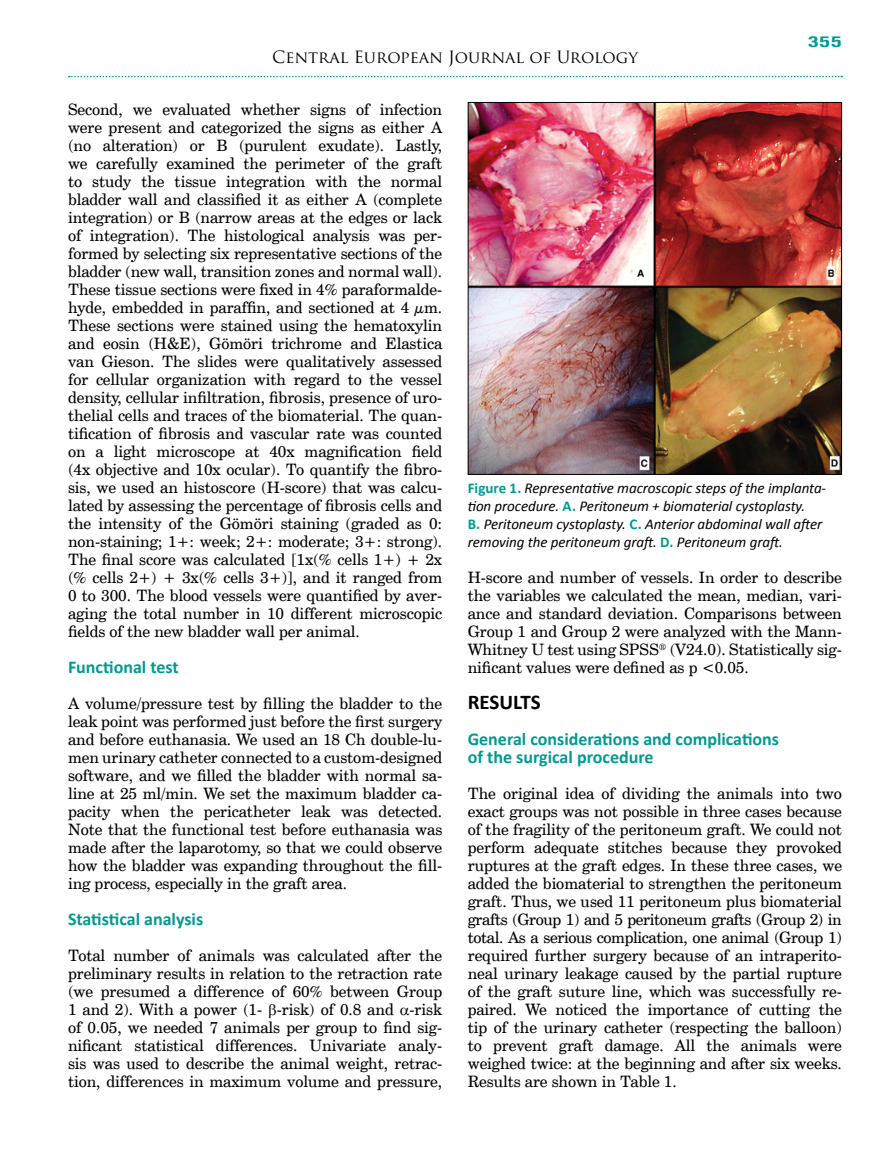
<style>
.page{position:relative;width:893px;height:1174px;background:#fff}
.page>*{position:absolute;margin:0;border:0;box-sizing:border-box;transform-origin:0 0}
.t1{font:700 21px "Calibri";letter-spacing:-.005em;color:#000}
.t2{font:700 18px/18px "Calibri";color:#009a93}
.t3{font:16.5px "Trajan Pro";color:#000}
.t4{font:15.75px/18px "Cent Schbook EU";letter-spacing:-.005em;color:#000;text-align:justify}
.t5{font:italic 15px/18px "Calibri";letter-spacing:-.005em;color:#000}
.t6{font:15px "Alternate Gothic No 2 EU";color:#009a93;scale:2 1}
.s1{font-weight:700;font-style:normal;color:#009a93}
</style>
<div class="page">
<svg style="left:69px;top:76px;width:773px;height:1px"></svg>
<img style="left:470px;top:104px;width:370px;height:369px">
<div style="left:468px;top:102px;width:374px;height:373px;border:1px solid #000"></div>
<p class="t3" style="left:272px;top:47px;width:367px">Central European Journal of Urology</p>
<p class="t6" style="left:808px;top:33px;width:19px">355</p>
<p class="t4" style="left:68px;top:101px;width:376px">Second, we evaluated whether signs of infection were present and categorized the signs as either A (no alteration) or B (purulent exudate). Lastly, we carefully examined the perimeter of the graft to study the tissue integration with the normal bladder wall and classified it as either A (complete integration) or B (narrow areas at the edges or lack of integration). The histological analysis was per&shy;formed by selecting six representative sections of the bladder (new wall, transition zones and normal wall).<br>These tissue sections were fixed in 4% paraformalde&shy;hyde, embedded in paraffin, and sectioned at 4 µm.<br>These sections were stained using the hematoxylin and eosin (H&amp;E), Gömöri trichrome and Elastica van Gieson. The slides were qualitatively assessed for cellular organization with regard to the vessel density, cellular infiltration, fibrosis, presence of uro&shy;thelial cells and traces of the biomaterial. The quan&shy;tification of fibrosis and vascular rate was counted on a light microscope at 40x magnification field (4x objective and 10x ocular). To quantify the fibro&shy;sis, we used an histoscore (H-score) that was calcu&shy;lated by assessing the percentage of fibrosis cells and the intensity of the Gömöri staining (graded as 0: non-staining; 1+: week; 2+: moderate; 3+: strong).<br>The final score was calculated [1x(% cells 1+) + 2x (% cells 2+) + 3x(% cells 3+)], and it ranged from 0 to 300. The blood vessels were quantified by aver&shy;aging the total number in 10 different microscopic fields of the new bladder wall per animal.</p>
<p class="t2" style="left:68px;top:658px;width:112px">Functional test</p>
<p class="t4" style="left:68px;top:695px;width:376px">A volume/pressure test by filling the bladder to the leak point was performed just before the first surgery and before euthanasia. We used an 18 Ch double-lu&shy;men urinary catheter connected to a custom-designed software, and we filled the bladder with normal sa&shy;line at 25 ml/min. We set the maximum bladder ca&shy;pacity when the pericatheter leak was detected.<br>Note that the functional test before euthanasia was made after the laparotomy, so that we could observe how the bladder was expanding throughout the fill&shy;ing process, especially in the graft area.</p>
<p class="t2" style="left:68px;top:910px;width:137px">Statistical analysis</p>
<p class="t4" style="left:68px;top:947px;width:376px">Total number of animals was calculated after the preliminary results in relation to the retraction rate (we presumed a difference of 60% between Group 1 and 2). With a power (1- -risk) of 0.8 and -risk of 0.05, we needed 7 animals per group to find sig&shy;nificant statistical differences. Univariate analy&shy;sis was used to describe the animal weight, retrac&shy;tion, differences in maximum volume and pressure,</p>
<p class="t5" style="left:468px;top:478px;width:360px"><span class="s1">Figure 1.</span> Representative macroscopic steps of the implanta&shy;tion procedure. <span class="s1">A.</span> Peritoneum + biomaterial cystoplasty.<br><span class="s1">B.</span> Peritoneum cystoplasty. <span class="s1">C.</span> Anterior abdominal wall after removing the peritoneum graft. <span class="s1">D.</span> Peritoneum graft.</p>
<p class="t4" style="left:468px;top:569px;width:376px">H-score and number of vessels. In order to describe the variables we calculated the mean, median, vari&shy;ance and standard deviation. Comparisons between Group 1 and Group 2 were analyzed with the Mann-Whitney U test using SPSS<sup>®</sup> (V24.0). Statistically sig&shy;nificant values were defined as p &lt;0.05.</p>
<h1 class="t1" style="left:468px;top:688px;width:75px">RESULTS</h1>
<p class="t2" style="left:468px;top:730px;width:313px">General considerations and complications of the surgical procedure</p>
<p class="t4" style="left:468px;top:785px;width:376px">The original idea of dividing the animals into two exact groups was not possible in three cases because of the fragility of the peritoneum graft. We could not perform adequate stitches because they provoked ruptures at the graft edges. In these three cases, we added the biomaterial to strengthen the peritoneum graft. Thus, we used 11 peritoneum plus biomaterial grafts (Group 1) and 5 peritoneum grafts (Group 2) in total. As a serious complication, one animal (Group 1) required further surgery because of an intraperito&shy;neal urinary leakage caused by the partial rupture of the graft suture line, which was successfully re&shy;paired. We noticed the importance of cutting the tip of the urinary catheter (respecting the balloon) to prevent graft damage. All the animals were weighed twice: at the beginning and after six weeks.<br>Results are shown in Table 1.</p>
</div>
